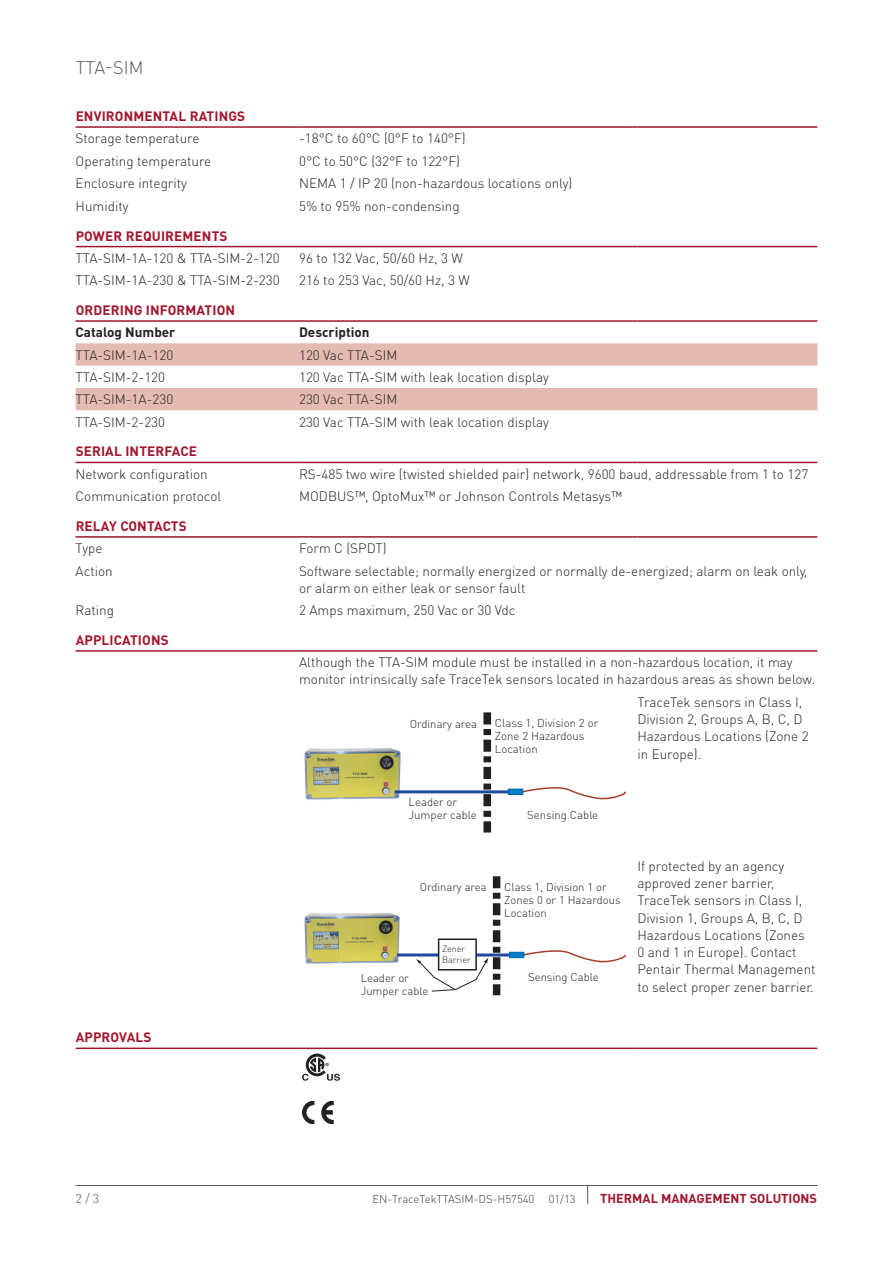
<style>
.page{position:relative;width:893px;height:1263px;background:#fff}
.page>*{position:absolute;margin:0;border:0;box-sizing:border-box;transform-origin:0 0}
.t1{font:300 18px "DIN Pro";letter-spacing:.01em;color:#57585a}
.t2{font:300 13.5px/17.2px "DIN Pro";color:#231f20}
.t3{font:700 13.5px "DIN Pro";letter-spacing:.01em;color:#a3152c}
.t4{font:700 13.5px "DIN Pro";color:#231f20}
.t5{font:700 12.75px "DIN Pro";color:#a3152c}
.t6{font:300 12.75px "DIN Pro";color:#57585a}
.t7{font:300 11.4px/12.9px "DIN Pro";color:#231f20}
.t8{font:300 11.25px/12.8px "DIN Pro";color:#231f20}
.t9{font:300 11.25px "DIN Pro";color:#3e3e3f}
.t10{font:300 9px/10.8px "DIN Pro";color:#231f20}
</style>
<div class="page">
<hr style="left:76px;top:1185px;width:741px;height:1px;background:#57585a">
<svg style="left:587px;top:1186px;width:1px;height:18px"></svg>
<svg style="left:76px;top:343px;width:741px;height:67px;fill:#e3bbb1"></svg>
<hr style="left:76px;top:320px;width:223px;height:2px;background:#a3152c">
<hr style="left:299px;top:320px;width:338px;height:2px;background:#a3152c">
<hr style="left:637px;top:320px;width:180px;height:2px;background:#a3152c">
<hr style="left:76px;top:246px;width:223px;height:1px;background:#a3152c">
<hr style="left:299px;top:246px;width:338px;height:1px;background:#a3152c">
<hr style="left:637px;top:246px;width:180px;height:1px;background:#a3152c">
<hr style="left:76px;top:462px;width:223px;height:1px;background:#a3152c">
<hr style="left:299px;top:462px;width:338px;height:1px;background:#a3152c">
<hr style="left:637px;top:462px;width:180px;height:1px;background:#a3152c">
<hr style="left:76px;top:650px;width:223px;height:2px;background:#a3152c">
<hr style="left:299px;top:650px;width:338px;height:2px;background:#a3152c">
<hr style="left:637px;top:650px;width:180px;height:2px;background:#a3152c">
<hr style="left:76px;top:1047px;width:223px;height:2px;background:#a3152c">
<hr style="left:299px;top:1047px;width:338px;height:2px;background:#a3152c">
<hr style="left:637px;top:1047px;width:180px;height:2px;background:#a3152c">
<hr style="left:76px;top:126px;width:223px;height:2px;background:#a3152c">
<hr style="left:299px;top:126px;width:338px;height:2px;background:#a3152c">
<hr style="left:637px;top:126px;width:180px;height:2px;background:#a3152c">
<hr style="left:76px;top:536px;width:223px;height:2px;background:#a3152c">
<hr style="left:299px;top:536px;width:338px;height:2px;background:#a3152c">
<hr style="left:637px;top:536px;width:180px;height:2px;background:#a3152c">
<svg style="left:518px;top:787px;width:108px;height:13px"></svg>
<div style="left:508px;top:789px;width:15px;height:6px;border:2px solid #006eb8"></div>
<svg style="left:483px;top:712px;width:8px;height:120px"></svg>
<img style="left:304px;top:748px;width:99px;height:52px">
<hr style="left:395px;top:790px;width:113px;height:3px;background:#204aa0">
<svg style="left:313px;top:785px;width:26px;height:10px"></svg>
<img style="left:304px;top:913px;width:98px;height:51px">
<hr style="left:397px;top:953px;width:113px;height:3px;background:#204aa0">
<svg style="left:519px;top:950px;width:107px;height:13px"></svg>
<div style="left:509px;top:952px;width:15px;height:6px;border:2px solid #006eb8"></div>
<svg style="left:416px;top:876px;width:84px;height:119px"></svg>
<svg style="left:311px;top:950px;width:31px;height:11px"></svg>
<svg style="left:302px;top:1053px;width:38px;height:28px"></svg>
<svg style="left:302px;top:1101px;width:12px;height:23px"></svg>
<svg style="left:322px;top:1101px;width:11px;height:23px"></svg>
<h1 class="t1" style="left:76px;top:55px;width:69px">TTA-SIM</h1>
<p class="t3" style="left:76px;top:107px;width:36px">ENVIRONMENTAL</p>
<p class="t3" style="left:190px;top:107px;width:9px">RATINGS</p>
<p class="t2" style="left:76px;top:129px;width:125px">Storage temperature</p>
<p class="t2" style="left:299px;top:129px;width:168px">-18°C to 60°C (0°F to 140°F)</p>
<p class="t2" style="left:76px;top:152px;width:137px">Operating temperature</p>
<p class="t2" style="left:299px;top:152px;width:162px">0°C to 50°C (32°F to 122°F)</p>
<p class="t2" style="left:76px;top:174px;width:113px">Enclosure integrity</p>
<p class="t2" style="left:299px;top:174px;width:275px">NEMA 1 / IP 20 (non-hazardous locations only)</p>
<p class="t2" style="left:76px;top:197px;width:54px">Humidity</p>
<p class="t2" style="left:299px;top:197px;width:162px">5% to 95% non-condensing</p>
<p class="t3" style="left:76px;top:227px;width:86px">POWER REQUIREMENTS</p>
<p class="t2" style="left:76px;top:249px;width:206px">TTA-SIM-1A-120 &amp; TTA-SIM-2-120</p>
<p class="t2" style="left:299px;top:249px;width:165px">96 to 132 Vac, 50/60 Hz, 3 W</p>
<p class="t2" style="left:76px;top:271px;width:206px">TTA-SIM-1A-230 &amp; TTA-SIM-2-230</p>
<p class="t2" style="left:299px;top:271px;width:172px">216 to 253 Vac, 50/60 Hz, 3 W</p>
<p class="t3" style="left:76px;top:301px;width:36px">ORDERING</p>
<p class="t3" style="left:146px;top:301px;width:9px">INFORMATION</p>
<p class="t4" style="left:76px;top:323px;width:101px">CATALOG NUMBER</p>
<p class="t4" style="left:299px;top:323px;width:72px">DESCRIPTION</p>
<p class="t2" style="left:76px;top:346px;width:99px">TTA-SIM-1A-120</p>
<p class="t2" style="left:299px;top:346px;width:100px">120 Vac TTA-SIM</p>
<p class="t2" style="left:76px;top:368px;width:91px">TTA-SIM-2-120</p>
<p class="t2" style="left:299px;top:368px;width:251px">120 Vac TTA-SIM with leak location display</p>
<p class="t2" style="left:76px;top:390px;width:99px">TTA-SIM-1A-230</p>
<p class="t2" style="left:299px;top:390px;width:100px">230 Vac TTA-SIM</p>
<p class="t2" style="left:76px;top:413px;width:91px">TTA-SIM-2-230</p>
<p class="t2" style="left:299px;top:413px;width:251px">230 Vac TTA-SIM with leak location display</p>
<p class="t3" style="left:76px;top:442px;width:17px">SERIAL</p>
<p class="t3" style="left:125px;top:442px;width:9px">INTERFA</p>
<p class="t3" style="left:180px;top:442px;width:16px">CE</p>
<p class="t2" style="left:76px;top:465px;width:134px">Network configuration</p>
<p class="t2" style="left:299px;top:465px;width:511px">RS-485 two wire (twisted shielded pair) network, 9600 baud, addressable from 1 to 127</p>
<p class="t2" style="left:76px;top:487px;width:147px">Communication protocol</p>
<p class="t2" style="left:299px;top:487px;width:325px">MODBUS™, OptoMux™ or Johnson Controls Metasys™</p>
<p class="t3" style="left:76px;top:517px;width:63px">RELAY CONTA</p>
<p class="t3" style="left:163px;top:517px;width:17px">CTS</p>
<p class="t2" style="left:76px;top:539px;width:28px">Type</p>
<p class="t2" style="left:299px;top:539px;width:89px">Form C (SPDT)</p>
<p class="t2" style="left:76px;top:561px;width:39px">Action</p>
<p class="t2" style="left:299px;top:561px;width:510px">Software selectable; normally energized or normally de-energized; alarm on leak only, or alarm on either leak or sensor fault</p>
<p class="t2" style="left:76px;top:601px;width:40px">Rating</p>
<p class="t2" style="left:299px;top:601px;width:218px">2 Amps maximum, 250 Vac or 30 Vdc</p>
<p class="t3" style="left:76px;top:631px;width:17px">APPLI</p>
<p class="t3" style="left:114px;top:631px;width:17px">CATIONS</p>
<p class="t2" style="left:299px;top:653px;width:518px">Although the TTA-SIM module must be installed in a non-hazardous location, it may monitor intrinsically safe TraceTek sensors located in hazardous areas as shown below.</p>
<p class="t7" style="left:495px;top:716px;width:105px">Class 1, Division 2 or<br>Zone 2 Hazardous<br>Location</p>
<p class="t2" style="left:637px;top:693px;width:173px">TraceTek sensors in Class I,<br>Division 2, Groups A, B, C, D<br>Hazardous Locations (Zone 2 in Europe).</p>
<p class="t7" style="left:410px;top:717px;width:69px">Ordinary area</p>
<p class="t3" style="left:76px;top:1028px;width:18px">APPRO</p>
<p class="t3" style="left:119px;top:1028px;width:17px">VALS</p>
<p class="t7" style="left:409px;top:795px;width:70px">Leader or<br>Jumper cable</p>
<p class="t8" style="left:420px;top:880px;width:68px">Ordinary area</p>
<p class="t8" style="left:361px;top:971px;width:69px">Leader or<br>Jumper cable</p>
<p class="t10" style="left:442px;top:943px;width:30px">Zener<br>Barrier</p>
<p class="t7" style="left:527px;top:807px;width:73px">Sensing Cable</p>
<p class="t8" style="left:504px;top:880px;width:118px">Class 1, Division 1 or<br>Zones 0 or 1 Hazardous<br>Location</p>
<p class="t8" style="left:528px;top:970px;width:72px">Sensing Cable</p>
<p class="t2" style="left:637px;top:857px;width:180px">If protected by an agency approved zener barrier,<br>TraceTek sensors in Class I,<br>Division 1, Groups A, B, C, D<br>Hazardous Locations (Zones<br>0 and 1 in Europe). Contact<br>Pentair Thermal Management to select proper zener barrier.</p>
<p class="t6" style="left:76px;top:1190px;width:25px">2 / 3</p>
<p class="t9" style="left:372px;top:1191px;width:163px">EN-TraceTekTTASIM-DS-H57540</p>
<p class="t9" style="left:549px;top:1191px;width:28px">01/13</p>
<p class="t5" style="left:600px;top:1190px;width:218px">THERMAL MANAGEMENT SOLUTIONS</p>
</div>
